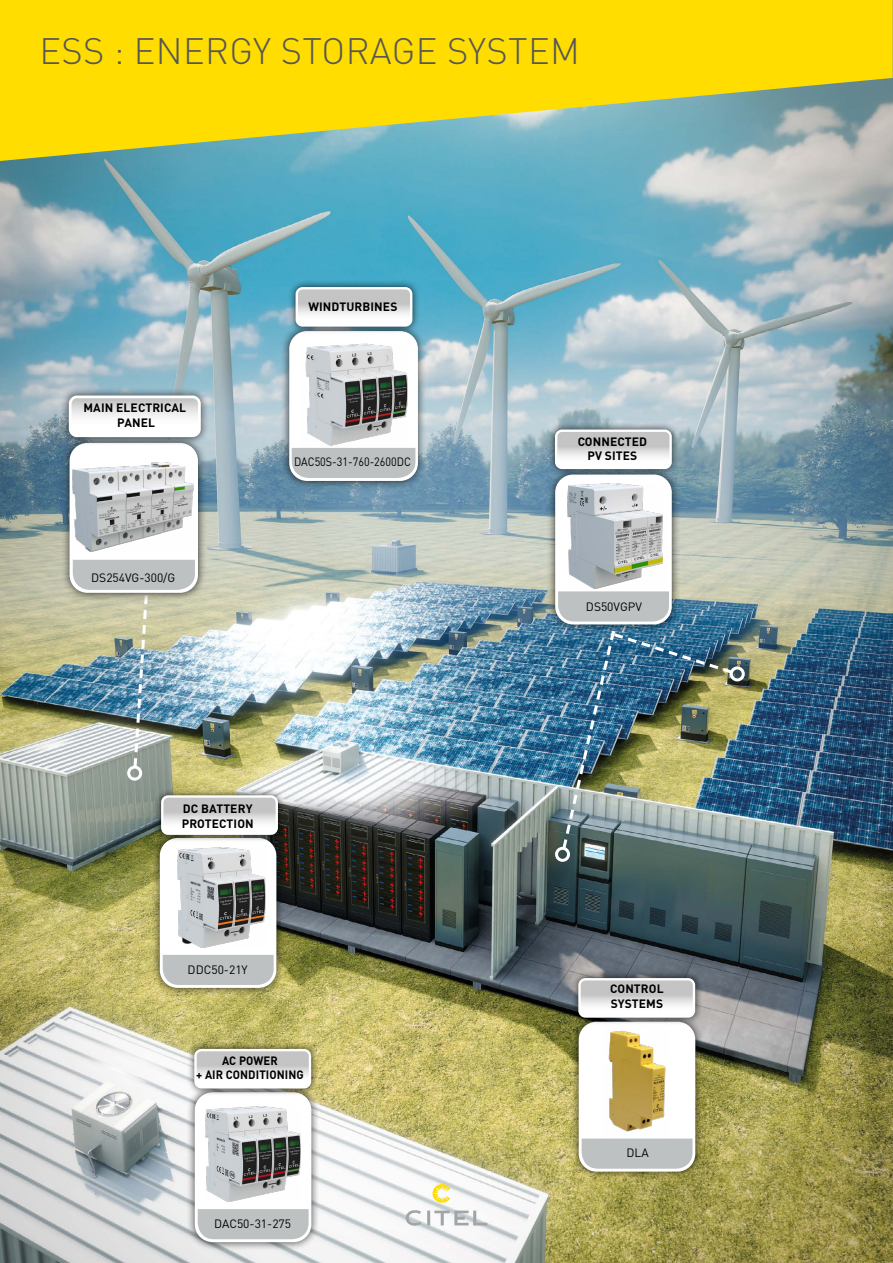
<style>
.page{position:relative;width:893px;height:1263px;background:#fff}
.page>*{position:absolute;margin:0;border:0;box-sizing:border-box;transform-origin:0 0}
.t1{font:300 36.3px "DIN Pro";letter-spacing:.01em;color:#575756}
.t2{font:700 12px/14.4px "DIN Pro";letter-spacing:.01em;color:#000}
.t3{font:12px "DIN Pro";color:#000}
.t4{font:700 12px/14.4px "DIN Pro";letter-spacing:.01em;color:#000;text-align:center;scale:.94 1}
.t5{font:12px "DIN Pro";color:#000;scale:.9 1}
</style>
<div class="page">
<img style="left:0;top:161px;width:893px;height:1102px">
<svg style="left:432px;top:1184px;width:18px;height:19px"></svg>
<svg style="left:434px;top:1210px;width:53px;height:15px"></svg>
<hr style="left:427px;top:1210px;width:3px;height:15px;background:#a1a5a7">
<svg style="left:406px;top:1210px;width:15px;height:16px"></svg>
<svg style="left:0;top:0;width:893px;height:161px;background:#ddd030"></svg>
<div style="left:127px;top:766px;width:15px;height:15px;border:3px solid #fff;border-radius:50%"></div>
<div style="left:730px;top:666px;width:15px;height:15px;border:3px solid #fff;border-radius:50%"></div>
<img style="left:560px;top:627px;width:175px;height:225px">
<div style="left:555px;top:847px;width:15px;height:15px;border:3px solid #fff;border-radius:50%"></div>
<div style="left:570px;top:1013px;width:134px;height:167px;background:#000;opacity:.75"></div>
<div style="left:580px;top:1023px;width:114px;height:147px;background:#fff;border-radius:17px"></div>
<div style="left:579px;top:1022px;width:116px;height:149px;border:3px solid #fff;border-radius:17px"></div>
<svg style="left:582px;top:1138px;width:110px;height:31px;background:#c0c3c4"></svg>
<img style="left:608px;top:1030px;width:58px;height:102px">
<div style="left:151px;top:829px;width:134px;height:167px;background:#000;opacity:.75"></div>
<div style="left:161px;top:839px;width:114px;height:147px;background:#fff;border-radius:17px"></div>
<div style="left:160px;top:838px;width:116px;height:150px;border:3px solid #fff;border-radius:17px"></div>
<div style="left:163px;top:955px;width:111px;height:30px;background:#bec1c2"></div>
<div style="left:281px;top:323px;width:145px;height:166px;background:#000;opacity:.75"></div>
<div style="left:291px;top:332px;width:126px;height:148px;background:#fff;border-radius:17px"></div>
<div style="left:289px;top:331px;width:129px;height:150px;border:3px solid #fff;border-radius:17px"></div>
<div style="left:292px;top:448px;width:123px;height:30px;background:#bec1c2"></div>
<div style="left:546px;top:466px;width:134px;height:167px;background:#000;opacity:.75"></div>
<div style="left:557px;top:476px;width:113px;height:147px;background:#fff;border-radius:17px"></div>
<div style="left:555px;top:474px;width:117px;height:150px;border:3px solid #fff;border-radius:17px"></div>
<div style="left:558px;top:591px;width:111px;height:30px;background:#bec1c2"></div>
<img style="left:178px;top:847px;width:87px;height:101px">
<div style="left:61px;top:434px;width:146px;height:167px;background:#000;opacity:.75"></div>
<div style="left:71px;top:444px;width:126px;height:147px;background:#fff;border-radius:17px"></div>
<div style="left:70px;top:443px;width:128px;height:150px;border:3px solid #fff;border-radius:17px"></div>
<img style="left:73px;top:560px;width:122px;height:210px">
<img style="left:567px;top:483px;width:96px;height:105px">
<img style="left:302px;top:343px;width:107px;height:106px">
<div style="left:186px;top:1084px;width:134px;height:167px;background:#000;opacity:.75"></div>
<div style="left:196px;top:1093px;width:114px;height:148px;background:#fff;border-radius:17px"></div>
<div style="left:195px;top:1092px;width:116px;height:150px;border:3px solid #fff;border-radius:17px"></div>
<div style="left:198px;top:1209px;width:111px;height:30px;background:#bec1c2"></div>
<div style="left:187px;top:1041px;width:132px;height:55px;background:#000;opacity:.75"></div>
<svg style="left:195px;top:1050px;width:115px;height:37px"></svg>
<div style="left:194px;top:1049px;width:117px;height:39px;border:2px solid #fff;border-radius:6px"></div>
<img style="left:205px;top:1106px;width:95px;height:95px">
<div style="left:153px;top:787px;width:133px;height:55px;background:#000;opacity:.75"></div>
<svg style="left:162px;top:796px;width:115px;height:38px"></svg>
<div style="left:161px;top:795px;width:117px;height:40px;border:2px solid #fff;border-radius:6px"></div>
<div style="left:571px;top:970px;width:132px;height:55px;background:#000;opacity:.75"></div>
<svg style="left:579px;top:979px;width:115px;height:36px"></svg>
<div style="left:578px;top:978px;width:117px;height:40px;border:2px solid #fff;border-radius:6px"></div>
<div style="left:288px;top:279px;width:132px;height:55px;background:#000;opacity:.75"></div>
<svg style="left:297px;top:288px;width:114px;height:36px"></svg>
<div style="left:296px;top:287px;width:116px;height:40px;border:2px solid #fff;border-radius:6px"></div>
<div style="left:547px;top:422px;width:133px;height:55px;background:#000;opacity:.75"></div>
<svg style="left:556px;top:432px;width:115px;height:36px"></svg>
<div style="left:555px;top:429px;width:117px;height:40px;border:2px solid #fff;border-radius:6px"></div>
<div style="left:60px;top:387px;width:149px;height:59px;background:#000;opacity:.75"></div>
<svg style="left:70px;top:397px;width:129px;height:39px"></svg>
<div style="left:69px;top:395px;width:132px;height:42px;border:3px solid #fff;border-radius:7px"></div>
<img style="left:73px;top:462px;width:121px;height:89px">
<h1 class="t1" style="left:40px;top:26px;width:542px">ESS : ENERGY STORAGE SYSTEM</h1>
<p class="t2" style="left:83px;top:400px;width:104px;text-align:center">MAIN ELECTRICAL<br>PANEL</p>
<p class="t3" style="left:91px;top:569px;width:86px">DS254VG-300/G</p>
<p class="t2" style="left:308px;top:299px;width:90px">WINDTURBINES</p>
<p class="t5" style="left:294px;top:453px;width:131px">DAC50S-31-760-2600DC</p>
<p class="t2" style="left:182px;top:801px;width:74px">DC BATTERY<br>PROTECTION</p>
<p class="t3" style="left:188px;top:961px;width:62px">DDC50-21Y</p>
<p class="t4" style="left:196px;top:1052px;width:116px">AC POWER<br>+ AIR CONDITIONING</p>
<p class="t3" style="left:214px;top:1215px;width:78px">DAC50-31-275</p>
<p class="t2" style="left:578px;top:434px;width:71px;text-align:center">CONNECTED<br>PV SITES</p>
<p class="t3" style="left:586px;top:598px;width:58px">DS50VGPV</p>
<p class="t2" style="left:610px;top:981px;width:55px">CONTROL<br>SYSTEMS</p>
<p class="t3" style="left:626px;top:1145px;width:24px">DLA</p>
</div>
